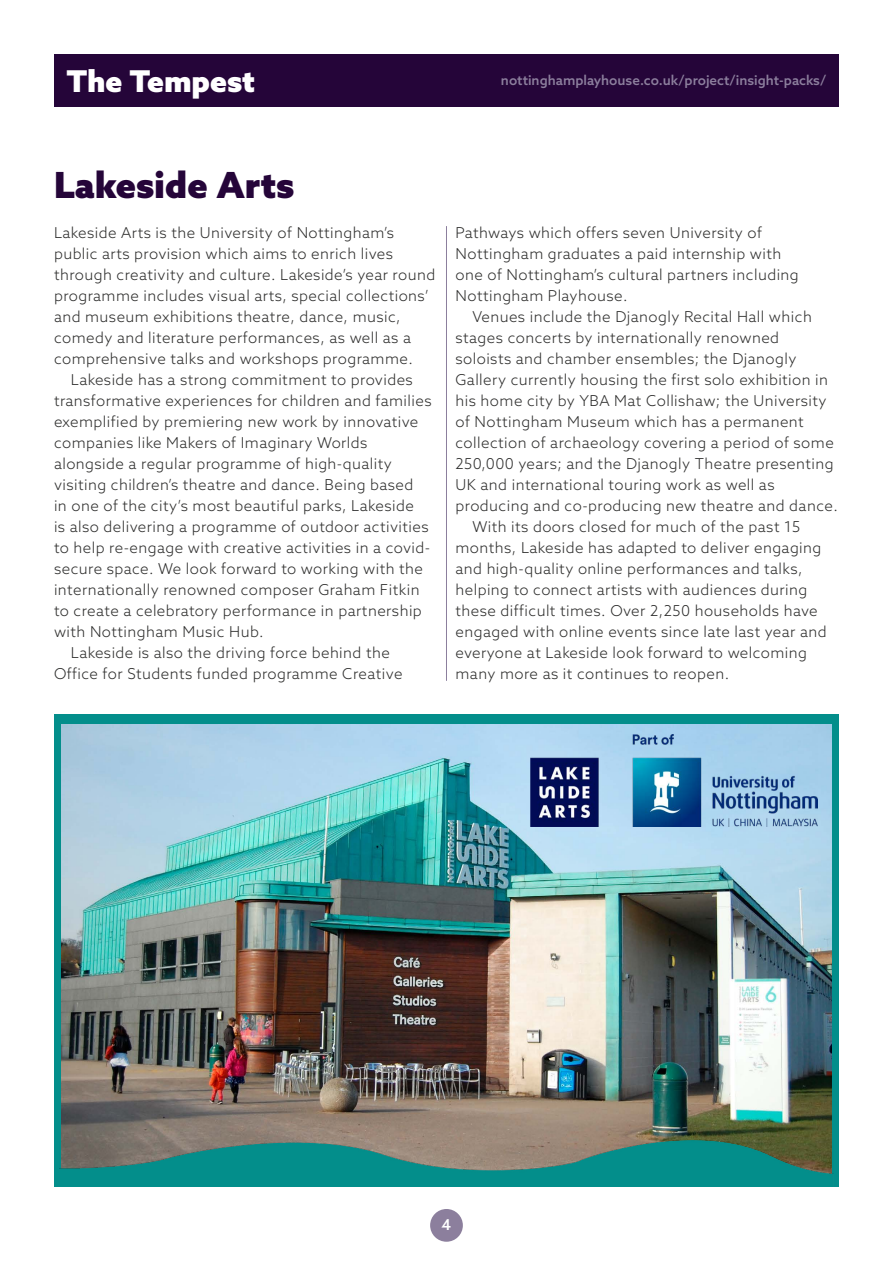
<style>
.page{position:relative;width:893px;height:1263px;background:#fff}
.page>*{position:absolute;margin:0;border:0;box-sizing:border-box;transform-origin:0 0}
.t1{font:900 36px "Azo Sans";color:#250539}
.t2{font:900 30px "Azo Sans";color:#fff}
.t3{font:300 15px/21px "Azo Sans";letter-spacing:.03em;color:#2c2c2b}
.t4{font:500 15px "Azo Sans";color:#fff}
.t5{font:500 13.5px "Azo Sans";color:#8c7f9d}
</style>
<div class="page">
<div style="left:54px;top:54px;width:785px;height:52px;background:#250539"></div>
<div style="left:430px;top:1209px;width:33px;height:33px;background:#8c7f9d;border-radius:50%"></div>
<hr style="left:446px;top:226px;width:1px;height:455px;background:#8c7f9d">
<div style="left:54px;top:715px;width:785px;height:472px;background:#038e8b"></div>
<img style="left:62px;top:724px;width:769px;height:417px">
<img style="left:60px;top:1141px;width:773px;height:33px">
<img style="left:530px;top:735px;width:287px;height:91px">
<h2 class="t2" style="left:67px;top:61px;width:190px">The Tempest</h2>
<p class="t5" style="left:501px;top:72px;width:327px">nottinghamplayhouse.co.uk/project/insight-packs/</p>
<h1 class="t1" style="left:54px;top:161px;width:242px">Lakeside Arts</h1>
<p class="t3" style="left:54px;top:222px;width:383px">Lakeside Arts is the University of Nottingham’s public arts provision which aims to enrich lives through creativity and culture. Lakeside’s year round programme includes visual arts, special collections’ and museum exhibitions theatre, dance, music, comedy and literature performances, as well as a comprehensive talks and workshops programme.</p>
<p class="t3" style="left:71px;top:369px;width:344px">Lakeside has a strong commitment to provides</p>
<p class="t3" style="left:54px;top:390px;width:379px">transformative experiences for children and families</p>
<p class="t3" style="left:54px;top:411px;width:366px">exemplified by premiering new work by innovative</p>
<p class="t3" style="left:54px;top:432px;width:315px">companies like Makers of Imaginary Worlds</p>
<p class="t3" style="left:54px;top:453px;width:339px">alongside a regular programme of high-quality</p>
<p class="t3" style="left:54px;top:474px;width:361px">visiting children’s theatre and dance. Being based</p>
<p class="t3" style="left:54px;top:495px;width:361px">in one of the city’s most beautiful parks, Lakeside</p>
<p class="t3" style="left:54px;top:516px;width:376px">is also delivering a programme of outdoor activities</p>
<p class="t3" style="left:54px;top:537px;width:378px">to help re-engage with creative activities in a covid-</p>
<p class="t3" style="left:54px;top:558px;width:371px">secure space. We look forward to working with the</p>
<p class="t3" style="left:54px;top:579px;width:367px">internationally renowned composer Graham Fitkin</p>
<p class="t3" style="left:54px;top:600px;width:369px">to create a celebratory performance in partnership</p>
<p class="t3" style="left:54px;top:621px;width:211px">with Nottingham Music Hub.</p>
<p class="t3" style="left:71px;top:642px;width:320px">Lakeside is also the driving force behind the</p>
<p class="t3" style="left:54px;top:663px;width:350px">Office for Students funded programme Creative</p>
<p class="t3" style="left:455px;top:222px;width:345px">Pathways which offers seven University of Nottingham graduates a paid internship with one of Nottingham’s cultural partners including Nottingham Playhouse.</p>
<p class="t3" style="left:472px;top:306px;width:341px">Venues include the Djanogly Recital Hall which</p>
<p class="t3" style="left:455px;top:327px;width:325px">stages concerts by internationally renowned</p>
<p class="t3" style="left:455px;top:348px;width:342px">soloists and chamber ensembles; the Djanogly</p>
<p class="t3" style="left:455px;top:369px;width:374px">Gallery currently housing the first solo exhibition in</p>
<p class="t3" style="left:455px;top:390px;width:373px">his home city by YBA Mat Collishaw; the University</p>
<p class="t3" style="left:455px;top:411px;width:350px">of Nottingham Museum which has a permanent</p>
<p class="t3" style="left:455px;top:432px;width:380px">collection of archaeology covering a period of some</p>
<p class="t3" style="left:455px;top:453px;width:380px">250,000 years; and the Djanogly Theatre presenting</p>
<p class="t3" style="left:455px;top:474px;width:321px">UK and international touring work as well as</p>
<p class="t3" style="left:455px;top:495px;width:384px">producing and co-producing new theatre and dance.</p>
<p class="t3" style="left:472px;top:516px;width:329px">With its doors closed for much of the past 15</p>
<p class="t3" style="left:455px;top:537px;width:367px">months, Lakeside has adapted to deliver engaging</p>
<p class="t3" style="left:455px;top:558px;width:349px">and high-quality online performances and talks,</p>
<p class="t3" style="left:455px;top:579px;width:353px">helping to connect artists with audiences during</p>
<p class="t3" style="left:455px;top:600px;width:364px">these difficult times. Over 2,250 households have</p>
<p class="t3" style="left:455px;top:621px;width:373px">engaged with online events since late last year and</p>
<p class="t3" style="left:455px;top:642px;width:353px">everyone at Lakeside look forward to welcoming</p>
<p class="t3" style="left:455px;top:663px;width:275px">many more as it continues to reopen.</p>
<p class="t4" style="left:442px;top:1215px;width:11px">4</p>
</div>
